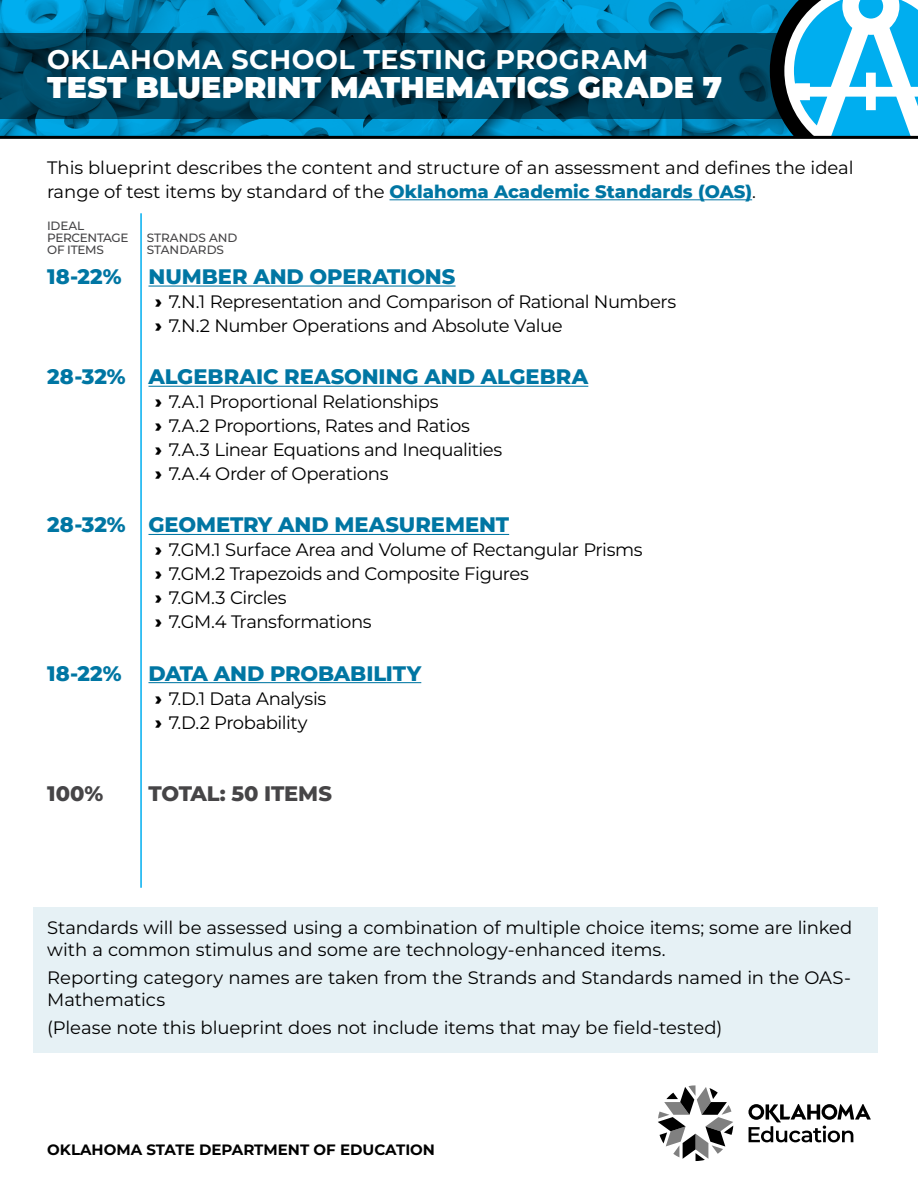
<style>
.page{position:relative;width:918px;height:1188px;background:#fff}
.page>*{position:absolute;margin:0;border:0;box-sizing:border-box;transform-origin:0 0}
.t1{font:900 30px "Montserrat";letter-spacing:.005em;color:#fff}
.t2{font:700 27px "Montserrat";letter-spacing:.02em;color:#fff}
.t3{font:800 21px "Montserrat";letter-spacing:-.005em;color:#0076a3}
.t4{font:800 21px "Montserrat";letter-spacing:-.005em;color:#464547}
.t5{font:18px/24px "Montserrat";letter-spacing:-.015em;color:#000}
.t6{font:700 15px "Montserrat";color:#000}
.t7{font:500 12px/12px "Montserrat";letter-spacing:-.015em;color:#464547}
.s1{font-weight:800;color:#0076a3}
.s2{font-weight:900}
</style>
<div class="page">
<svg style="left:0;top:0;width:770px;height:136px;background:#006186"></svg>
<svg style="left:770px;top:0;width:148px;height:136px"></svg>
<hr style="left:0;top:136px;width:918px;height:3px;background:#000">
<hr style="left:390px;top:199px;width:362px;height:1px;background:#0076a3">
<hr style="left:148px;top:286px;width:308px;height:1px;background:#0076a3">
<hr style="left:148px;top:386px;width:440px;height:1px;background:#0076a3">
<hr style="left:148px;top:534px;width:361px;height:1px;background:#0076a3">
<hr style="left:148px;top:682px;width:273px;height:1px;background:#0076a3">
<hr style="left:140px;top:213px;width:2px;height:675px;background:#00aeef">
<div style="left:33px;top:908px;width:845px;height:145px;background:#e6f1f5"></div>
<svg style="left:658px;top:1085px;width:75px;height:76px"></svg>
<svg style="left:748px;top:1104px;width:123px;height:38px"></svg>
<h2 class="t2" style="left:47px;top:42px;width:603px">OKLAHOMA SCHOOL TESTING PROGRAM</h2>
<h1 class="t1" style="left:47px;top:68px;width:677px">TEST BLUEPRINT MATHEMATICS GRADE 7</h1>
<p class="t5" style="left:47px;top:155px;width:808px">This blueprint describes the content and structure of an assessment and defines the ideal range of test items by standard of the <span class="s1">Oklahoma Academic Standards (OAS)</span>.</p>
<p class="t7" style="left:47px;top:219px;width:83px">IDEAL<br>PERCENTAGE<br>OF ITEMS</p>
<p class="t7" style="left:147px;top:231px;width:92px">STRANDS AND<br>STANDARDS</p>
<p class="t3" style="left:47px;top:263px;width:76px">18-22%</p>
<p class="t3" style="left:148px;top:263px;width:309px">NUMBER AND OPERATIONS</p>
<p class="t5" style="left:155px;top:289px;width:522px"><span class="s2">›</span> 7.N.1 Representation and Comparison of Rational Numbers <span class="s2">›</span> 7.N.2 Number Operations and Absolute Value</p>
<p class="t3" style="left:47px;top:363px;width:543px">28-32% ALGEBRAIC REASONING AND ALGEBRA</p>
<p class="t5" style="left:155px;top:389px;width:349px"><span class="s2">›</span> 7.A.1 Proportional Relationships<br><span class="s2">›</span> 7.A.2 Proportions, Rates and Ratios<br><span class="s2">›</span> 7.A.3 Linear Equations and Inequalities <span class="s2">›</span> 7.A.4 Order of Operations</p>
<p class="t3" style="left:47px;top:511px;width:463px">28-32% GEOMETRY AND MEASUREMENT</p>
<p class="t5" style="left:155px;top:537px;width:489px"><span class="s2">›</span> 7.GM.1 Surface Area and Volume of Rectangular Prisms <span class="s2">›</span> 7.GM.2 Trapezoids and Composite Figures<br><span class="s2">›</span> 7.GM.3 Circles<br><span class="s2">›</span> 7.GM.4 Transformations</p>
<p class="t3" style="left:47px;top:659px;width:76px">18-22%</p>
<p class="t3" style="left:148px;top:659px;width:274px">DATA AND PROBABILITY</p>
<p class="t5" style="left:155px;top:686px;width:173px"><span class="s2">›</span> 7.D.1 Data Analysis <span class="s2">›</span> 7.D.2 Probability</p>
<p class="t4" style="left:47px;top:780px;width:57px">100%</p>
<p class="t4" style="left:148px;top:780px;width:185px">TOTAL: 50 ITEMS</p>
<p class="t5" style="left:47px;top:917px;width:807px;line-height:21.6px">Standards will be assessed using a combination of multiple choice items; some are linked with a common stimulus and some are technology-enhanced items.</p>
<p class="t5" style="left:47px;top:967px;width:805px;line-height:21.6px">Reporting category names are taken from the Strands and Standards named in the OAS-<br>Mathematics</p>
<p class="t5" style="left:47px;top:1015px;width:677px">(Please note this blueprint does not include items that may be field-tested)</p>
<p class="t6" style="left:47px;top:1140px;width:389px">OKLAHOMA STATE DEPARTMENT OF EDUCATION</p>
</div>
